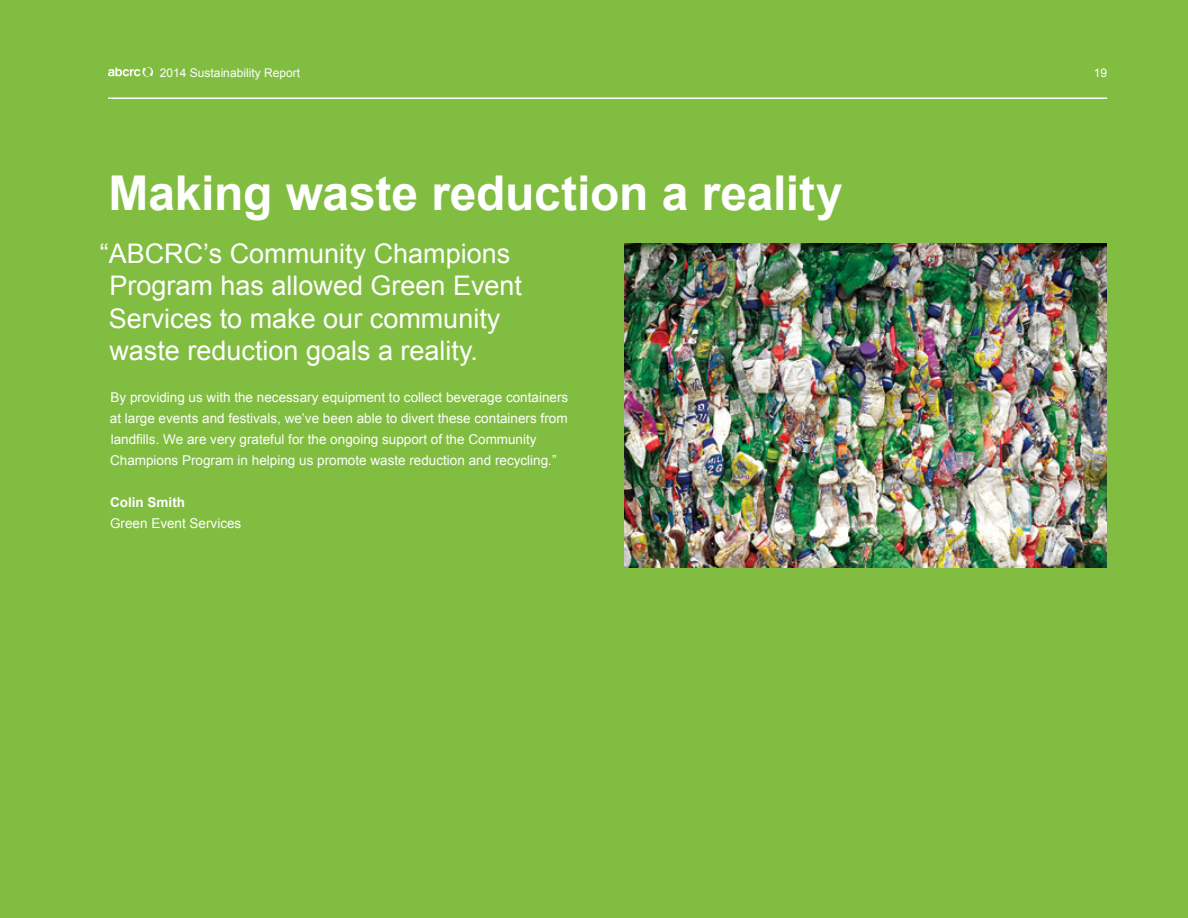
<style>
.page{position:relative;width:1188px;height:918px;background:#81bd41}
.page>*{position:absolute;margin:0;border:0;box-sizing:border-box;transform-origin:0 0}
.t1{font:700 48px "Arial";letter-spacing:-.005em;color:#fff}
.t2{font:27px/32.2px "Arial";color:#fff}
.t3{font:13.5px/21px "Arial";color:#fff}
.t4{font:700 13.5px "Arial";color:#fff}
.t5{font:12px "Arial";color:#fff}
</style>
<div class="page">
<img style="left:625px;top:244px;width:481px;height:324px">
<svg style="left:108px;top:67px;width:45px;height:10px"></svg>
<hr style="left:108px;top:98px;width:999px;height:1px;background:#fff">
<p class="t5" style="left:160px;top:65px;width:142px">2014 Sustainability Report</p>
<p class="t5" style="left:1094px;top:65px;width:15px">19</p>
<h1 class="t1" style="left:109px;top:161px;width:736px">Making waste reduction a reality</h1>
<h2 class="t2" style="left:109px;top:238px;width:415px;text-indent:-9px">“ABCRC’s Community Champions<br>Program has allowed Green Event<br>Services to make our community waste reduction goals a reality.</h2>
<p class="t3" style="left:110px;top:387px;width:460px">By providing us with the necessary equipment to collect beverage containers at large events and festivals, we’ve been able to divert these containers from landfills. We are very grateful for the ongoing support of the Community Champions Program in helping us promote waste reduction and recycling.”</p>
<p class="t4" style="left:110px;top:493px;width:77px">Colin Smith</p>
<p class="t3" style="left:110px;top:513px;width:133px">Green Event Services</p>
</div>
